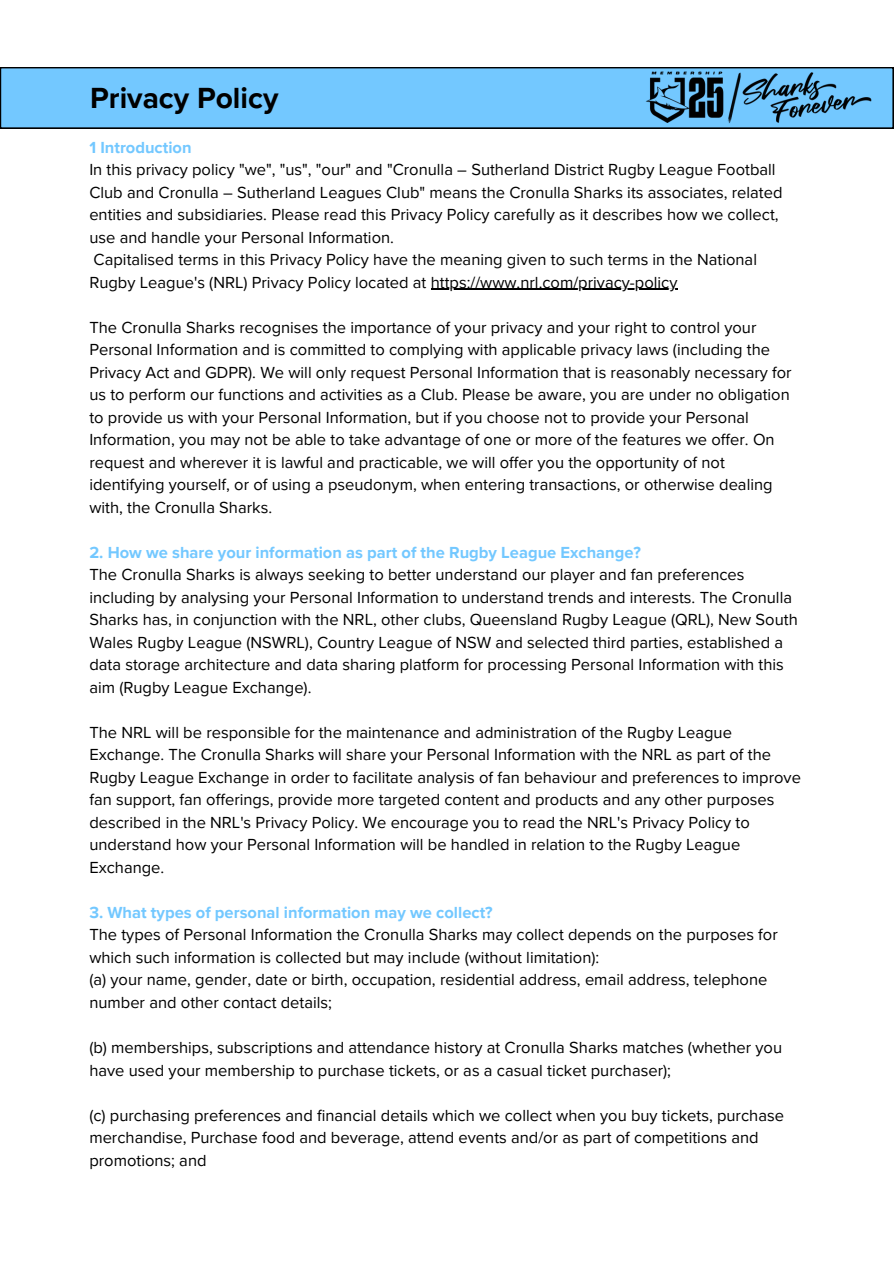
<style>
.page{position:relative;width:894px;height:1264px;background:#fff}
.page>*{position:absolute;margin:0;border:0;box-sizing:border-box;transform-origin:0 0}
.t1{font:700 30px "Proxima Nova";color:#000}
.t2{font:16.5px/22.5px "Proxima Nova";color:#000}
.t3{font:700 16.5px "Proxima Nova";color:#73c8ff}
.s1{font-weight:700;color:#73c8ff}
</style>
<div class="page">
<hr style="left:430px;top:289px;width:247px;height:1px;background:#000">
<div style="left:0;top:67px;width:622px;height:61px;background:#73c8ff"></div>
<img style="left:622px;top:67px;width:271px;height:62px">
<p class="t1" style="left:90px;top:80px;width:190px">Privacy Policy</p>
<p class="t3" style="left:89px;top:137px;width:104px">1 Introduction</p>
<h1 class="t2" style="left:89px;top:159px;width:694px">In this privacy policy "we", "us", "our" and "Cronulla – Sutherland District Rugby League Football Club and Cronulla – Sutherland Leagues Club" means the Cronulla Sharks its associates, related entities and subsidiaries. Please read this Privacy Policy carefully as it describes how we collect, use and handle your Personal Information.</h1>
<p class="t2" style="left:89px;top:249px;width:669px">Capitalised terms in this Privacy Policy have the meaning given to such terms in the National<br>Rugby League's (NRL) Privacy Policy located at https://www.nrl.com/privacy-policy</p>
<p class="t2" style="left:89px;top:316px;width:703px">The Cronulla Sharks recognises the importance of your privacy and your right to control your<br>Personal Information and is committed to complying with applicable privacy laws (including the<br>Privacy Act and GDPR). We will only request Personal Information that is reasonably necessary for</p>
<p class="t2" style="left:89px;top:384px;width:701px">us to perform our functions and activities as a Club. Please be aware, you are under no obligation to provide us with your Personal Information, but if you choose not to provide your Personal Information, you may not be able to take advantage of one or more of the features we offer. On request and wherever it is lawful and practicable, we will offer you the opportunity of not identifying yourself, or of using a pseudonym, when entering transactions, or otherwise dealing with, the Cronulla Sharks.</p>
<p class="t2" style="left:89px;top:541px;width:704px"><span class="s1">2. How we share your information as part of the Rugby League Exchange?<br></span>The Cronulla Sharks is always seeking to better understand our player and fan preferences including by analysing your Personal Information to understand trends and interests. The Cronulla</p>
<p class="t2" style="left:89px;top:609px;width:709px">Sharks has, in conjunction with the NRL, other clubs, Queensland Rugby League (QRL), New South Wales Rugby League (NSWRL), Country League of NSW and selected third parties, established a data storage architecture and data sharing platform for processing Personal Information with this aim (Rugby League Exchange).</p>
<p class="t2" style="left:89px;top:721px;width:683px">The NRL will be responsible for the maintenance and administration of the Rugby League<br>Exchange. The Cronulla Sharks will share your Personal Information with the NRL as part of the</p>
<p class="t2" style="left:89px;top:766px;width:713px">Rugby League Exchange in order to facilitate analysis of fan behaviour and preferences to improve fan support, fan offerings, provide more targeted content and products and any other purposes described in the NRL's Privacy Policy. We encourage you to read the NRL's Privacy Policy to understand how your Personal Information will be handled in relation to the Rugby League Exchange.</p>
<p class="t2" style="left:89px;top:901px;width:689px"><span class="s1">3. What types of personal information may we collect?<br></span>The types of Personal Information the Cronulla Sharks may collect depends on the purposes for</p>
<p class="t2" style="left:89px;top:946px;width:679px">which such information is collected but may include (without limitation):<br>(a) your name, gender, date or birth, occupation, residential address, email address, telephone</p>
<p class="t2" style="left:89px;top:991px;width:244px">number and other contact details;</p>
<p class="t2" style="left:89px;top:1036px;width:694px">(b) memberships, subscriptions and attendance history at Cronulla Sharks matches (whether you</p>
<p class="t2" style="left:89px;top:1059px;width:583px">have used your membership to purchase tickets, or as a casual ticket purchaser);</p>
<p class="t2" style="left:89px;top:1104px;width:696px">(c) purchasing preferences and financial details which we collect when you buy tickets, purchase</p>
<p class="t2" style="left:89px;top:1126px;width:670px">merchandise, Purchase food and beverage, attend events and/or as part of competitions and promotions; and</p>
</div>
